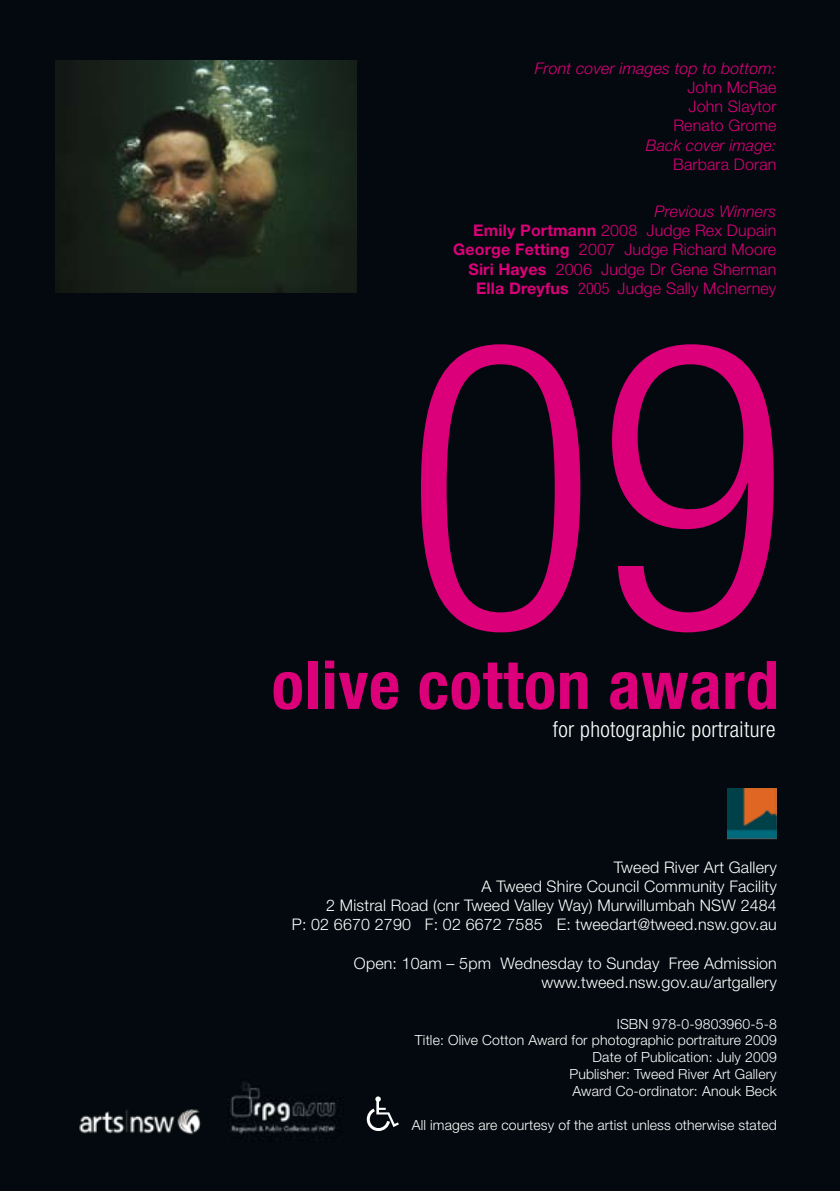
<style>
.page{position:relative;width:840px;height:1191px;background:#fff}
.page>*{position:absolute;margin:0;border:0;box-sizing:border-box;transform-origin:0 0}
.t1{font:300 condensed 400px "Helvetica Neue";color:#db007a}
.t2{font:700 condensed 67px "Helvetica Neue";letter-spacing:.01em;color:#db007a}
.t3{font:300 condensed 22px "Helvetica Neue";letter-spacing:.015em;color:#fff}
.t4{font:300 16px/19.2px "Helvetica Neue";letter-spacing:.01em;color:#fff;text-align:right}
.t5{font:300 16px/19.2px "Helvetica Neue";letter-spacing:.01em;color:#db007a;text-align:right}
.t6{font:italic 300 16px "Helvetica Neue";letter-spacing:.01em;color:#db007a}
.t7{font:300 14px/16.8px "Helvetica Neue";letter-spacing:.01em;color:#fff;text-align:right}
.s1{font-style:italic}
.s2{font-weight:700}
.s3{font-stretch:condensed}
</style>
<div class="page">
<div style="left:0;top:0;width:839px;height:1191px;background:#03090e"></div>
<img style="left:727px;top:788px;width:49px;height:51px">
<svg style="left:366px;top:1096px;width:32px;height:35px"></svg>
<img style="left:56px;top:61px;width:300px;height:231px">
<img style="left:230px;top:1082px;width:106px;height:53px">
<img style="left:79px;top:1109px;width:122px;height:26px">
<p class="t6" style="left:534px;top:58px;width:243px">Front cover images top to bottom:</p>
<p class="t5" style="left:673px;top:77px;width:104px">John McRae<br>John Slaytor<br>Renato Grome</p>
<p class="t6" style="left:645px;top:135px;width:132px">Back cover image:</p>
<p class="t5" style="left:673px;top:154px;width:105px">Barbara Doran</p>
<p class="t5" style="left:453px;top:201px;width:324px"><span class="s1">Previous Winners<br></span><span class="s2">Emily Portmann</span> 2008 Judge Rex Dupain <span class="s2">George Fetting</span> 2007 Judge Richard Moore <span class="s2">Siri Hayes</span> 2006 Judge Dr Gene Sherman <span class="s2">Ella Dreyfus</span> <span class="s3">2005</span> Judge Sally McInerney</p>
<h1 class="t1" style="left:404px;top:257px;width:385px">09</h1>
<h2 class="t2" style="left:271px;top:644px;width:508px">olive cotton award</h2>
<h3 class="t3" style="left:552px;top:716px;width:224px">for photographic portraiture</h3>
<p class="t4" style="left:291px;top:857px;width:486px">Tweed River Art Gallery<br>A Tweed Shire Council Community Facility<br>2 Mistral Road (cnr Tweed Valley Way) Murwillumbah NSW 2484<br>P: 02 6670 2790 F: 02 6672 7585 E: tweedart@tweed.nsw.gov.au</p>
<p class="t4" style="left:354px;top:953px;width:424px">Open: 10am – 5pm Wednesday to Sunday Free Admission www.tweed.nsw.gov.au/artgallery</p>
<p class="t7" style="left:414px;top:1015px;width:363px">ISBN 978-0-9803960-5-8<br>Title: Olive Cotton Award for photographic portraiture 2009<br>Date of Publication: July 2009<br>Publisher: Tweed River Art Gallery<br>Award Co-ordinator: Anouk Beck</p>
<p class="t7" style="left:411px;top:1115px;width:366px">All images are courtesy of the artist unless otherwise stated</p>
</div>
